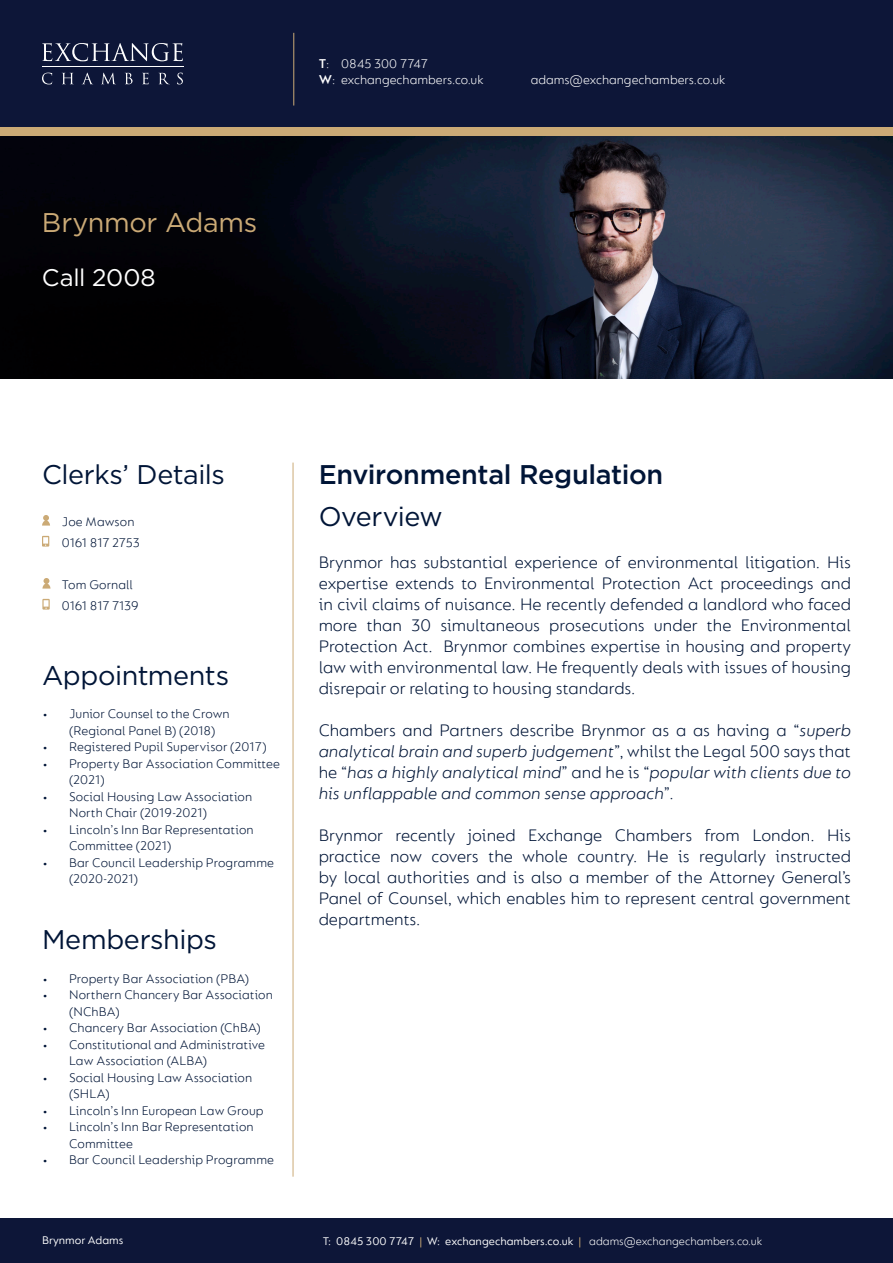
<style>
.page{position:relative;width:893px;height:1263px;background:#fff}
.page>*{position:absolute;margin:0;border:0;box-sizing:border-box;transform-origin:0 0}
.t1{font:27px "Gotham";letter-spacing:-.015em;color:#001537}
.t2{font:500 27px "Gotham";letter-spacing:-.015em;color:#001537}
.t3{font:27px "Gotham";letter-spacing:-.01em;color:#cbaa76}
.t4{font:24px "Gotham";letter-spacing:-.005em;color:#fff}
.t5{font:300 18px/21px "FS Lucas";color:#001537;text-align:justify}
.t6{font:italic 300 18px/21px "FS Lucas";color:#001537;text-align:justify}
.t7{font:300 13.5px/16.5px "FS Lucas";letter-spacing:.005em;color:#001537}
.t8{font:300 13.5px/16.2px "FS Lucas";color:#fff}
.t9{font:12px "FS Lucas";color:#fff}
.s1{font-weight:600}
.s2{font-style:normal}
.s3{color:#cbaa76}
.s4{font-weight:300}
</style>
<div class="page">
<div style="left:0;top:64px;width:893px;height:72px;background:#cbaa76"></div>
<div style="left:0;top:0;width:893px;height:127px;background:#0d1638"></div>
<div style="left:0;top:1219px;width:893px;height:44px;background:#0d1638"></div>
<hr style="left:42px;top:67px;width:142px;height:1px;background:#fff">
<svg style="left:42px;top:43px;width:141px;height:18px"></svg>
<svg style="left:42px;top:73px;width:10px;height:11px"></svg>
<svg style="left:62px;top:73px;width:11px;height:11px"></svg>
<svg style="left:82px;top:73px;width:11px;height:11px"></svg>
<svg style="left:102px;top:73px;width:13px;height:11px"></svg>
<svg style="left:125px;top:73px;width:8px;height:11px"></svg>
<svg style="left:142px;top:73px;width:7px;height:11px"></svg>
<svg style="left:159px;top:73px;width:10px;height:11px"></svg>
<svg style="left:177px;top:73px;width:6px;height:11px"></svg>
<hr style="left:293px;top:33px;width:1px;height:73px;background:#cbaa76">
<hr style="left:293px;top:463px;width:1px;height:714px;background:#cbaa76">
<img style="left:0;top:136px;width:893px;height:242px">
<svg style="left:42px;top:536px;width:7px;height:11px"></svg>
<svg style="left:42px;top:515px;width:8px;height:11px"></svg>
<svg style="left:42px;top:599px;width:8px;height:11px"></svg>
<svg style="left:42px;top:578px;width:9px;height:11px"></svg>
<p class="t3" style="left:42px;top:205px;width:217px">Brynmor Adams</p>
<p class="t4" style="left:42px;top:262px;width:115px">Call 2008</p>
<p class="t8" style="left:319px;top:55px;width:166px"><span class="s1">T</span>: 0845 300 7747<br><span class="s1">W</span>: exchangechambers.co.uk</p>
<p class="t8" style="left:531px;top:71px;width:196px">adams@exchangechambers.co.uk</p>
<p class="t1" style="left:42px;top:457px;width:184px">Clerks’ Details</p>
<p class="t7" style="left:62px;top:510px;width:79px;line-height:21px">Joe Mawson<br>0161 817 2753</p>
<p class="t7" style="left:62px;top:573px;width:78px;line-height:21px">Tom Gornall<br>0161 817 7139</p>
<p class="t1" style="left:42px;top:658px;width:189px">Appointments</p>
<p class="t7" style="left:69px;top:705px;width:162px;text-indent:-27px">• Junior Counsel to the Crown (Regional Panel B) (2018)</p>
<p class="t7" style="left:42px;top:738px;width:226px">• Registered Pupil Supervisor (2017)</p>
<p class="t7" style="left:69px;top:755px;width:213px;text-indent:-27px">• Property Bar Association Committee (2021)</p>
<p class="t7" style="left:69px;top:788px;width:185px;text-indent:-27px">• Social Housing Law Association<br>North Chair (2019-2021)</p>
<p class="t7" style="left:69px;top:821px;width:186px;text-indent:-27px">• Lincoln’s Inn Bar Representation<br>Committee (2021)</p>
<p class="t7" style="left:69px;top:854px;width:207px;text-indent:-27px">• Bar Council Leadership Programme (2020-2021)</p>
<p class="t1" style="left:42px;top:922px;width:176px">Memberships</p>
<p class="t7" style="left:42px;top:970px;width:208px">• Property Bar Association (PBA)</p>
<p class="t7" style="left:69px;top:986px;width:205px;text-indent:-27px">• Northern Chancery Bar Association (NChBA)</p>
<p class="t7" style="left:42px;top:1019px;width:220px">• Chancery Bar Association (ChBA)</p>
<p class="t7" style="left:69px;top:1036px;width:198px;text-indent:-27px">• Constitutional and Administrative<br>Law Association (ALBA)</p>
<p class="t7" style="left:69px;top:1069px;width:185px;text-indent:-27px">• Social Housing Law Association (SHLA)</p>
<p class="t7" style="left:42px;top:1102px;width:223px">• Lincoln’s Inn European Law Group</p>
<p class="t7" style="left:69px;top:1118px;width:186px;text-indent:-27px">• Lincoln’s Inn Bar Representation<br>Committee</p>
<p class="t7" style="left:42px;top:1151px;width:234px">• Bar Council Leadership Programme</p>
<p class="t9" style="left:42px;top:1233px;width:83px">Brynmor Adams</p>
<p class="t2" style="left:319px;top:456px;width:346px">Environmental Regulation</p>
<p class="t1" style="left:319px;top:499px;width:126px">Overview</p>
<p class="t5" style="left:319px;top:551px;width:534px">Brynmor has substantial experience of environmental litigation. His expertise extends to Environmental Protection Act proceedings and in civil claims of nuisance. He recently defended a landlord who faced more than 30 simultaneous prosecutions under the Environmental Protection Act. Brynmor combines expertise in housing and property law with environmental law. He frequently deals with issues of housing disrepair or relating to housing standards.</p>
<p class="t6" style="left:319px;top:719px;width:534px"><span class="s2">Chambers and Partners describe Brynmor as a as having a “</span>superb analytical brain and superb judgement<span class="s2">”, whilst the Legal 500 says that he “</span>has a highly analytical mind<span class="s2">” and he is “</span>popular with clients due to his unflappable and common sense approach<span class="s2">”.</span></p>
<p class="t5" style="left:319px;top:824px;width:534px">Brynmor recently joined Exchange Chambers from London. His practice now covers the whole country. He is regularly instructed by local authorities and is also a member of the Attorney General’s Panel of Counsel, which enables him to represent central government departments.</p>
<p class="t9" style="left:323px;top:1235px;width:441px">T: 0845 300 7747 <span class="s3">|</span> W: exchangechambers.co.uk <span class="s3">|</span> <span class="s4">adams@exchangechambers.co.uk</span></p>
</div>
